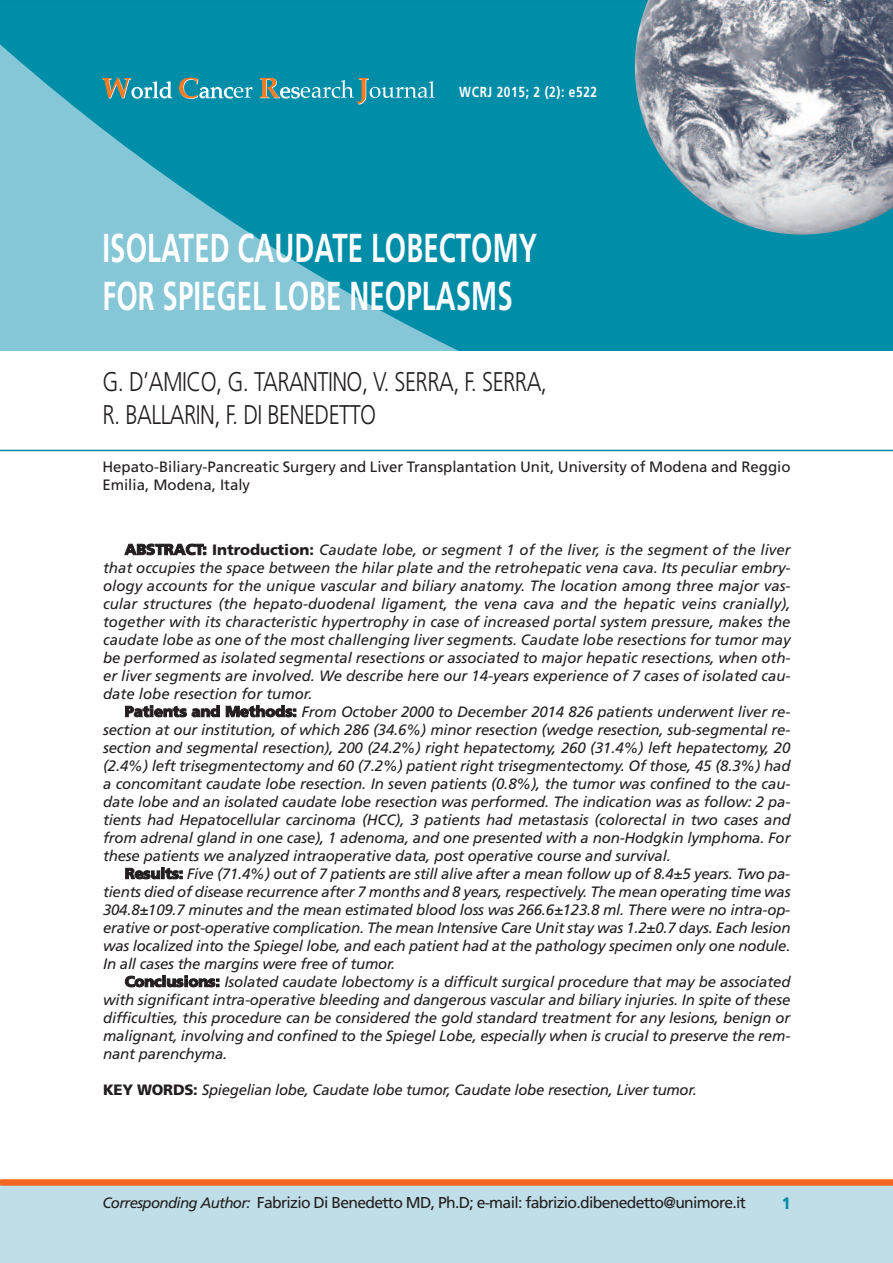
<style>
.page{position:relative;width:893px;height:1263px;background:#fff}
.page>*{position:absolute;margin:0;border:0;box-sizing:border-box;transform-origin:0 0}
.t1{font:700 40.35px/48px "Frutiger";letter-spacing:.005em;color:#fff;scale:.68 1}
.t2{font:300 27px/33px "Frutiger";letter-spacing:-.025em;color:#231f20;scale:.82 1}
.t3{font:900 16.5px "Frutiger";color:#0089a5;scale:.82 1}
.t4{font:15.75px "Frutiger";letter-spacing:-.045em;color:#231f20}
.t5{font:italic 15px/18px "Frutiger";letter-spacing:-.01em;color:#231f20;text-align:justify}
.t6{font:15px/18px "Frutiger";color:#231f20}
.t7{font:700 14.55px "Frutiger";letter-spacing:.05em;color:#fff;scale:.82 1}
.s1{font-weight:900;font-style:normal}
.s2{font-style:italic;font-size:15px}
</style>
<div class="page">
<div style="left:0;top:1180px;width:893px;height:83px;background:#c0dee8"></div>
<svg style="left:0;top:2px;width:893px;height:348px;background:#229bb4"></svg>
<hr style="left:0;top:0;width:893px;height:2px;background:#0089a5">
<img style="left:635px;top:0;width:258px;height:235px">
<div style="left:1px;top:1179px;width:892px;height:6px;background:#f36621"></div>
<svg style="left:102px;top:78px;width:70px;height:21px"></svg>
<svg style="left:179px;top:78px;width:73px;height:21px;background:#42a0ac"></svg>
<svg style="left:260px;top:78px;width:175px;height:26px;background:#339bab"></svg>
<hr style="left:0;top:450px;width:893px;height:1px;background:#0089a5">
<p class="t7" style="left:459px;top:86px;width:170px">WCRJ 2015; 2 (2): e522</p>
<h1 class="t1" style="left:102px;top:227px;width:641px">ISOLATED CAUDATE LOBECTOMY<br>FOR SPIEGEL LOBE NEOPLASMS</h1>
<h2 class="t2" style="left:102px;top:368px;width:544px">G. D’AMICO, G. TARANTINO, V. SERRA, F. SERRA,<br>R. BALLARIN, F. DI BENEDETTO</h2>
<p class="t6" style="left:102px;top:459px;width:689px">Hepato-Biliary-Pancreatic Surgery and Liver Transplantation Unit, University of Modena and Reggio<br>Emilia, Modena, Italy</p>
<p class="t5" style="left:103px;top:542px;width:689px;text-indent:22px"><span class="s1">ABSTRACT: Introduction:</span> Caudate lobe, or segment 1 of the liver, is the segment of the liver that occupies the space between the hilar plate and the retrohepatic vena cava. Its peculiar embry&shy;ology accounts for the unique vascular and biliary anatomy. The location among three major vas&shy;cular structures (the hepato-duodenal ligament, the vena cava and the hepatic veins cranially), together with its characteristic hypertrophy in case of increased portal system pressure, makes the caudate lobe as one of the most challenging liver segments. Caudate lobe resections for tumor may be performed as isolated segmental resections or associated to major hepatic resections, when oth&shy;er liver segments are involved. We describe here our 14-years experience of 7 cases of isolated cau&shy;date lobe resection for tumor.</p>
<p class="t5" style="left:103px;top:704px;width:689px;text-indent:22px"><span class="s1">Patients and Methods:</span> From October 2000 to December 2014 826 patients underwent liver re&shy;section at our institution, of which 286 (34.6%) minor resection (wedge resection, sub-segmental re&shy;section and segmental resection), 200 (24.2%) right hepatectomy, 260 (31.4%) left hepatectomy, 20 (2.4%) left trisegmentectomy and 60 (7.2%) patient right trisegmentectomy. Of those, 45 (8.3%) had a concomitant caudate lobe resection. In seven patients (0.8%), the tumor was confined to the cau&shy;date lobe and an isolated caudate lobe resection was performed. The indication was as follow: 2 pa&shy;tients had Hepatocellular carcinoma (HCC), 3 patients had metastasis (colorectal in two cases and from adrenal gland in one case), 1 adenoma, and one presented with a non-Hodgkin lymphoma. For these patients we analyzed intraoperative data, post operative course and survival.</p>
<p class="t5" style="left:103px;top:866px;width:689px;text-indent:22px"><span class="s1">Results:</span> Five (71.4%) out of 7 patients are still alive after a mean follow up of 8.4±5 years. Two pa&shy;tients died of disease recurrence after 7 months and 8 years, respectively. The mean operating time was 304.8±109.7 minutes and the mean estimated blood loss was 266.6±123.8 ml. There were no intra-op&shy;erative or post-operative complication. The mean Intensive Care Unit stay was 1.2±0.7 days. Each lesion was localized into the Spiegel lobe, and each patient had at the pathology specimen only one nodule.<br>In all cases the margins were free of tumor.</p>
<p class="t5" style="left:103px;top:974px;width:689px;text-indent:22px"><span class="s1">Conclusions:</span> Isolated caudate lobectomy is a difficult surgical procedure that may be associated with significant intra-operative bleeding and dangerous vascular and biliary injuries. In spite of these difficulties, this procedure can be considered the gold standard treatment for any lesions, benign or malignant, involving and confined to the Spiegel Lobe, especially when is crucial to preserve the rem&shy;nant parenchyma.</p>
<p class="t5" style="left:103px;top:1082px;width:595px"><span class="s1">KEY WORDS:</span> Spiegelian lobe, Caudate lobe tumor, Caudate lobe resection, Liver tumor.</p>
<p class="t4" style="left:102px;top:1196px;width:645px"><span class="s2">Corresponding Author:</span> Fabrizio Di Benedetto MD, Ph.D; e-mail: fabrizio.dibenedetto@unimore.it</p>
<p class="t3" style="left:782px;top:1197px;width:12px">1</p>
</div>
